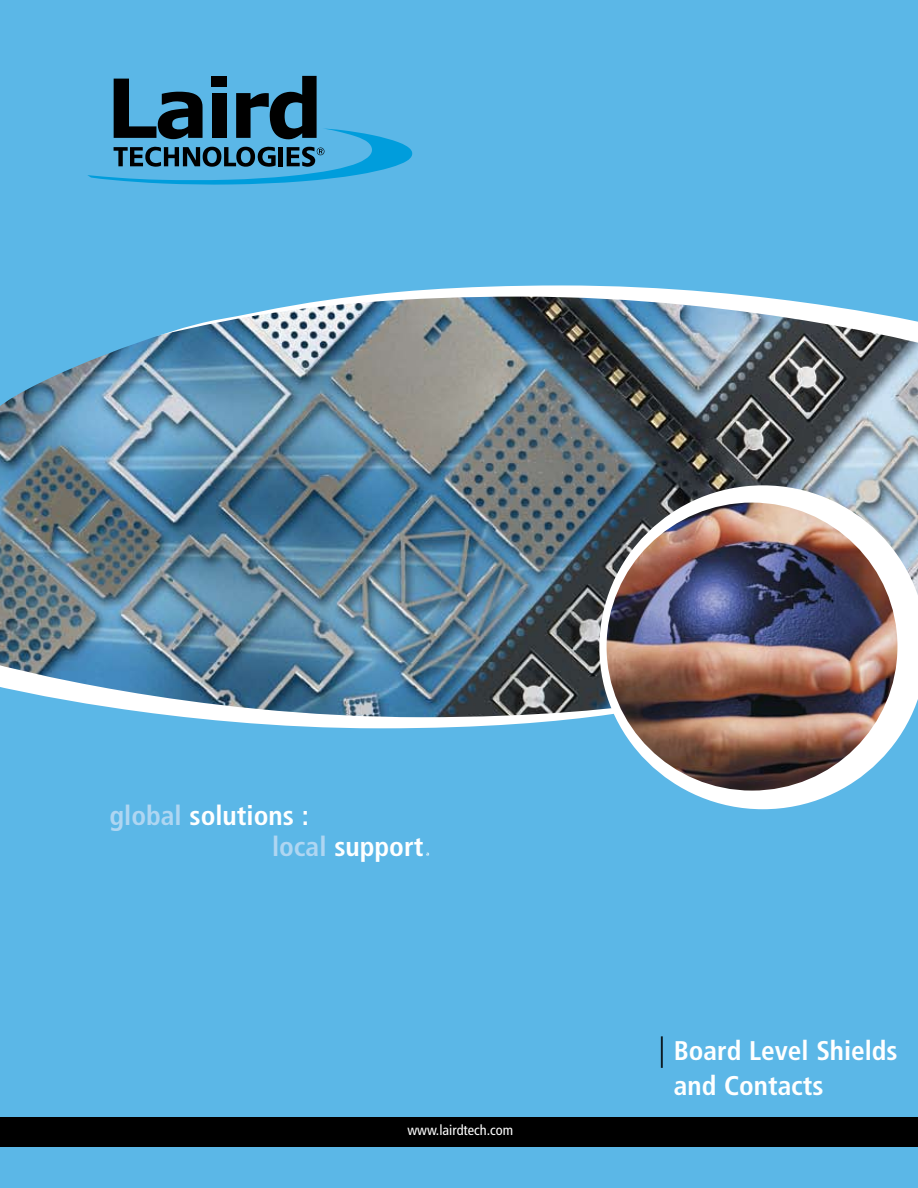
<style>
.page{position:relative;width:918px;height:1188px;background:#fff}
.page>*{position:absolute;margin:0;border:0;box-sizing:border-box;transform-origin:0 0}
.t1{font:700 condensed 27.15px/31.2px "Frutiger LT";color:#fff}
.t2{font:700 condensed 27px/34.3px "Frutiger LT";color:#fff}
.t3{font:condensed 14.25px "Frutiger LT";color:#fff}
.t4{font:700 condensed 9px "Frutiger LT";color:#fff}
.s1{color:#afd6f2}
.s2{font-weight:300;font-size:31.5px;color:#000}
</style>
<div class="page">
<div style="left:0;top:0;width:918px;height:307px;background:#5bb7e7"></div>
<img style="left:0;top:408px;width:918px;height:197px">
<div style="left:0;top:749px;width:918px;height:439px;background:#5bb7e7"></div>
<div style="left:0;top:1117px;width:918px;height:29px;background:#000"></div>
<img style="left:0;top:285px;width:918px;height:123px">
<img style="left:0;top:605px;width:599px;height:144px">
<svg style="left:599px;top:485px;width:319px;height:324px"></svg>
<img style="left:607px;top:503px;width:290px;height:288px">
<svg style="left:87px;top:76px;width:326px;height:109px"></svg>
<p class="t1" style="left:272px;top:800px;width:153px;text-indent:-163px"><span class="s1">global</span> solutions :<br><span class="s1">local</span> support</p>
<p class="t4" style="left:426px;top:850px;width:5px">ª</p>
<p class="t3" style="left:407px;top:1122px;width:107px">www.lairdtech.com</p>
<p class="t2" style="left:674px;top:1034px;width:225px;text-indent:-16px"><span class="s2">|</span> Board Level Shields and Contacts</p>
</div>
